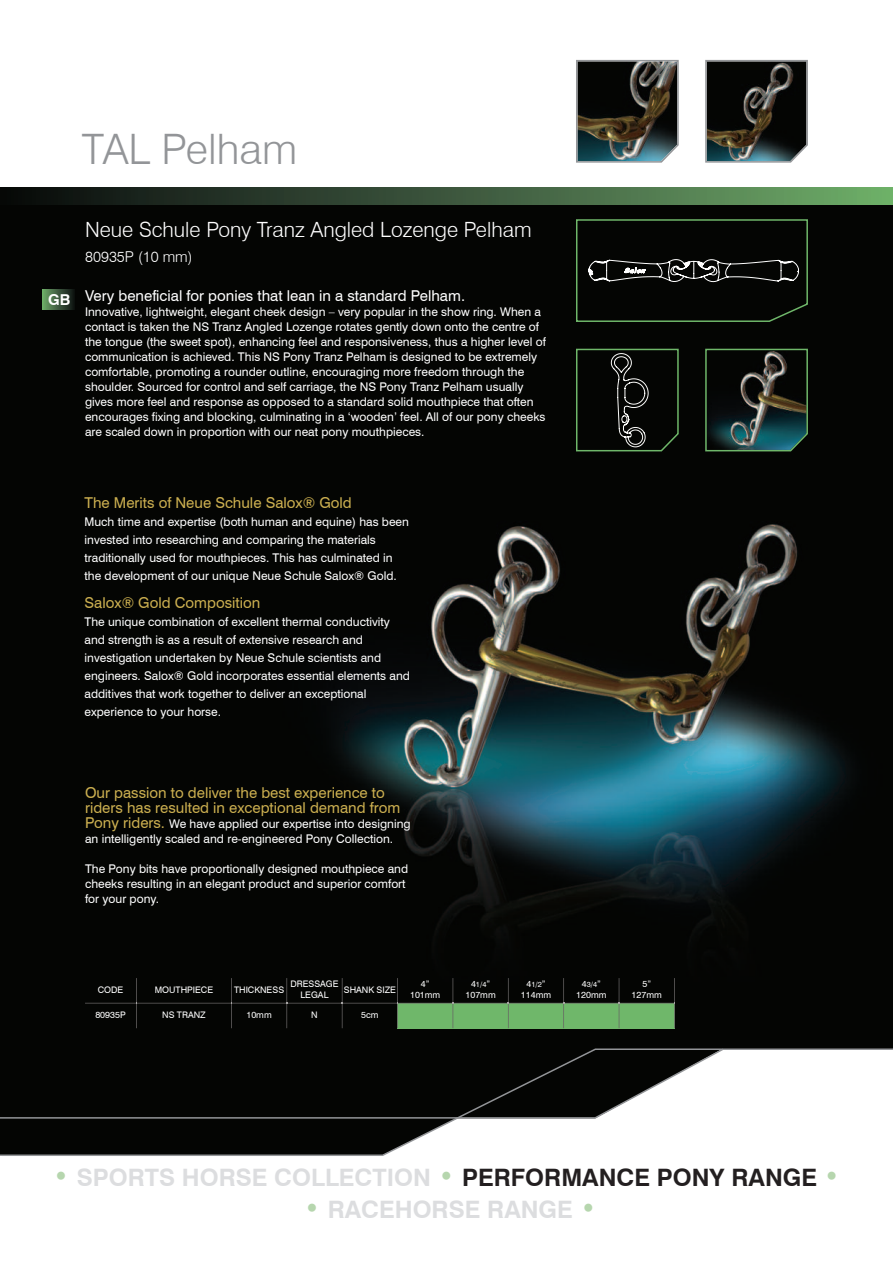
<style>
.page{position:relative;width:893px;height:1263px;background:#fff}
.page>*{position:absolute;margin:0;border:0;box-sizing:border-box;transform-origin:0 0}
.t1{font:300 42px "Swiss 721 BT";color:#939598}
.t2{font:700 24px "Swiss 721 BT";color:#dcdddf}
.t3{font:300 21px "Swiss 721 BT";color:#fff}
.t4{font:15px/15px "Swiss 721 BT";color:#ccaf50}
.t5{font:15px "Swiss 721 BT";color:#fff}
.t6{font:300 15px "Swiss 721 BT";color:#fff}
.t7{font:700 15px "Swiss 721 BT";color:#fff}
.t8{font:12px/15px "Swiss 721 BT";color:#fff}
.t9{font:9px/10.8px "Swiss 721 BT";color:#fff;text-align:center}
.t10{font:7.5px "Swiss 721 BT";color:#fff}
.s1{font-size:15px;color:#ccaf50}
.s2{font-size:9px}
.s3{font-size:27px;color:#b6d6ae}
.s4{color:#231f20}
</style>
<div class="page">
<img style="left:0;top:204px;width:893px;height:844px">
<svg style="left:0;top:1048px;width:893px;height:108px"></svg>
<div style="left:0;top:187px;width:893px;height:17px;background:linear-gradient(to right,#08070c,#6faa6b)"></div>
<img style="left:576px;top:60px;width:103px;height:103px">
<img style="left:705px;top:60px;width:103px;height:103px">
<svg style="left:576px;top:219px;width:232px;height:103px;background:#111510"></svg>
<svg style="left:576px;top:349px;width:103px;height:102px;background:#141913"></svg>
<img style="left:705px;top:349px;width:103px;height:102px">
<svg style="left:43px;top:289px;width:31px;height:21px"></svg>
<div style="left:398px;top:1003px;width:55px;height:25px;background:#6fb76a"></div>
<div style="left:453px;top:1003px;width:55px;height:25px;background:#6fb76a"></div>
<div style="left:508px;top:1003px;width:56px;height:25px;background:#6fb76a"></div>
<div style="left:564px;top:1003px;width:55px;height:25px;background:#6fb76a"></div>
<div style="left:619px;top:1003px;width:56px;height:25px;background:#6fb76a"></div>
<img style="left:136px;top:978px;width:1px;height:50px">
<img style="left:231px;top:978px;width:1px;height:50px">
<img style="left:286px;top:978px;width:1px;height:50px">
<img style="left:342px;top:978px;width:1px;height:50px">
<img style="left:397px;top:978px;width:1px;height:50px">
<img style="left:453px;top:978px;width:1px;height:50px">
<img style="left:508px;top:978px;width:1px;height:50px">
<img style="left:563px;top:978px;width:1px;height:50px">
<img style="left:619px;top:978px;width:1px;height:50px">
<img style="left:674px;top:978px;width:1px;height:50px">
<img style="left:85px;top:1003px;width:589px;height:1px">
<h1 class="t1" style="left:82px;top:124px;width:217px">TAL Pelham</h1>
<p class="t7" style="left:48px;top:290px;width:24px">GB</p>
<h3 class="t3" style="left:85px;top:217px;width:448px">Neue Schule Pony Tranz Angled Lozenge Pelham</h3>
<p class="t6" style="left:85px;top:248px;width:109px">80935P (10 mm)</p>
<p class="t5" style="left:85px;top:286px;width:382px">Very beneficial for ponies that lean in a standard Pelham.</p>
<p class="t8" style="left:85px;top:304px;width:462px">Innovative, lightweight, elegant cheek design – very popular in the show ring. When a contact is taken the NS Tranz Angled Lozenge rotates gently down onto the centre of the tongue (the sweet spot), enhancing feel and responsiveness, thus a higher level of communication is achieved. This NS Pony Tranz Pelham is designed to be extremely comfortable, promoting a rounder outline, encouraging more freedom through the shoulder. Sourced for control and self carriage, the NS Pony Tranz Pelham usually gives more feel and response as opposed to a standard solid mouthpiece that often encourages fixing and blocking, culminating in a ‘wooden’ feel. All of our pony cheeks are scaled down in proportion with our neat pony mouthpieces.</p>
<p class="t4" style="left:85px;top:495px;width:269px">The Merits of Neue Schule Salox® Gold</p>
<p class="t8" style="left:85px;top:512px;width:326px;line-height:18px">Much time and expertise (both human and equine) has been invested into researching and comparing the materials traditionally used for mouthpieces. This has culminated in the development of our unique Neue Schule Salox® Gold.</p>
<p class="t4" style="left:85px;top:595px;width:177px">Salox® Gold Composition</p>
<p class="t8" style="left:85px;top:613px;width:327px;line-height:18px">The unique combination of excellent thermal conductivity and strength is as a result of extensive research and investigation undertaken by Neue Schule scientists and engineers. Salox® Gold incorporates essential elements and additives that work together to deliver an exceptional experience to your horse.</p>
<p class="t4" style="left:85px;top:785px;width:317px">Our passion to deliver the best experience to riders has resulted in exceptional demand from</p>
<p class="t8" style="left:85px;top:816px;width:327px"><span class="s1">Pony riders.</span> We have applied our expertise into designing an intelligently scaled and re-engineered Pony Collection.</p>
<p class="t8" style="left:85px;top:861px;width:325px">The Pony bits have proportionally designed mouthpiece and cheeks resulting in an elegant product and superior comfort for your pony.</p>
<p class="t9" style="left:98px;top:984px;width:27px">CODE</p>
<p class="t9" style="left:155px;top:984px;width:60px">MOUTHPIECE</p>
<p class="t9" style="left:234px;top:984px;width:52px">THICKNESS</p>
<p class="t9" style="left:290px;top:979px;width:50px">DRESSAGE<br>LEGAL</p>
<p class="t9" style="left:344px;top:984px;width:54px">SHANK SIZE</p>
<p class="t9" style="left:410px;top:979px;width:32px">4”<br>101mm</p>
<p class="t10" style="left:471px;top:980px;width:21px"><span class="s2">4</span>1/4<span class="s2">”</span></p>
<p class="t9" style="left:465px;top:989px;width:32px">107mm</p>
<p class="t9" style="left:95px;top:1009px;width:32px">80935P</p>
<p class="t9" style="left:162px;top:1009px;width:45px">NS TRANZ</p>
<p class="t9" style="left:246px;top:1009px;width:27px">10mm</p>
<p class="t9" style="left:311px;top:1009px;width:8px">N</p>
<p class="t9" style="left:361px;top:1009px;width:19px">5cm</p>
<p class="t10" style="left:526px;top:980px;width:21px"><span class="s2">4</span>1/2<span class="s2">”</span></p>
<p class="t9" style="left:521px;top:989px;width:32px">114mm</p>
<p class="t10" style="left:582px;top:980px;width:21px"><span class="s2">4</span>3/4<span class="s2">”</span></p>
<p class="t9" style="left:576px;top:989px;width:32px">120mm</p>
<p class="t9" style="left:632px;top:979px;width:32px">5”<br>127mm</p>
<h2 class="t2" style="left:53px;top:1162px;width:788px"><span class="s3">•</span> SPORTS HORSE COLLECTION <span class="s3">•</span> <span class="s4">PERFORMANCE PONY RANGE</span> <span class="s3">•</span></h2>
<h2 class="t2" style="left:304px;top:1195px;width:294px"><span class="s3">•</span> RACEHORSE RANGE <span class="s3">•</span></h2>
</div>
